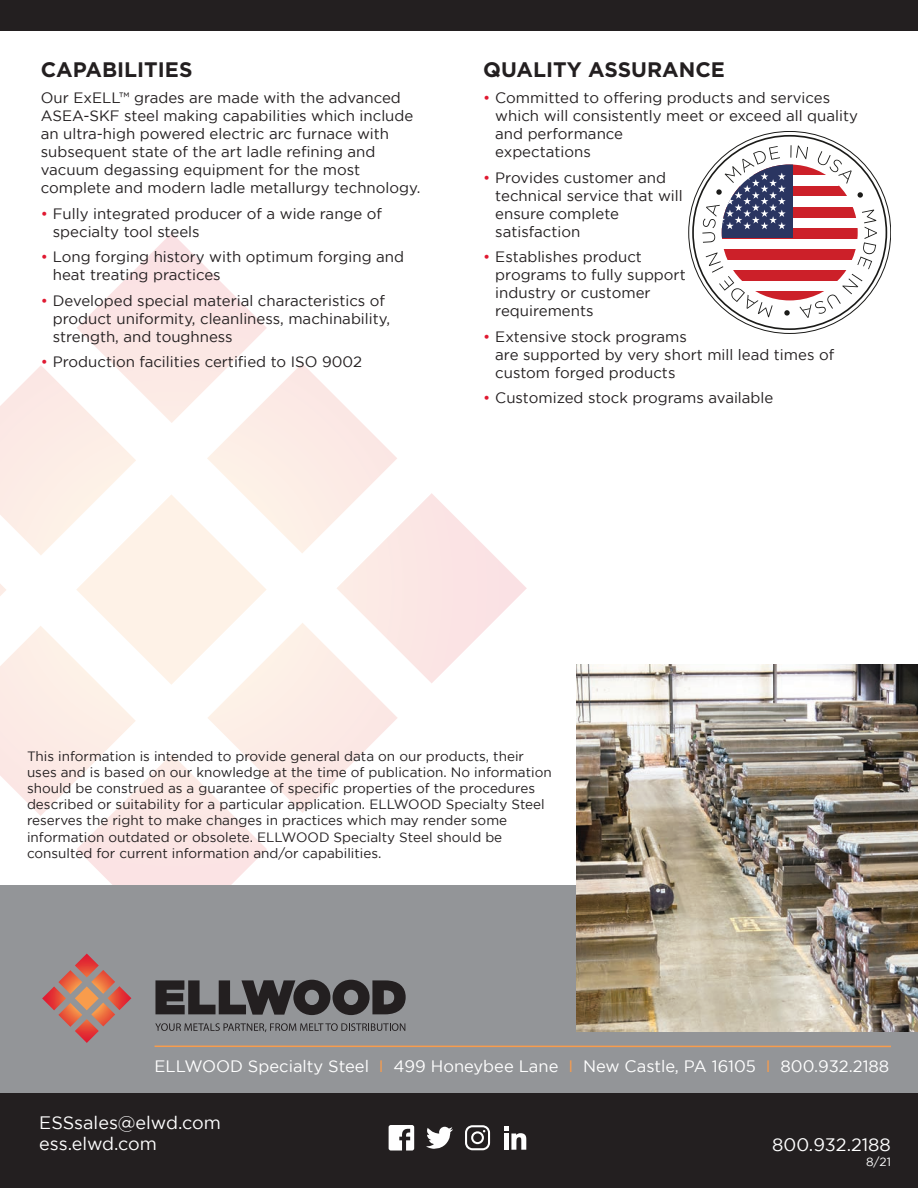
<style>
.page{position:relative;width:918px;height:1188px;background:#fff}
.page>*{position:absolute;margin:0;border:0;box-sizing:border-box;transform-origin:0 0}
.t1{font:700 21px "Gotham";color:#231f20}
.t2{font:18px "Gotham";color:#fff}
.t3{font:16.5px "Gotham";color:#fff}
.t4{font:15px/18px "Gotham";color:#231f20}
.t5{font:13.5px/16.2px "Gotham";color:#231f20}
.t6{font:12px "Gotham";color:#fff}
.s1{color:#e01931}
.s2{color:#f89c4c}
</style>
<div class="page">
<svg style="left:0;top:233px;width:527px;height:652px"></svg>
<div style="left:0;top:0;width:918px;height:30px;background:#231f20"></div>
<svg style="left:689px;top:131px;width:202px;height:202px"></svg>
<svg style="left:702px;top:145px;width:175px;height:173px"></svg>
<div style="left:0;top:885px;width:918px;height:302px;background:#939598"></div>
<hr style="left:155px;top:1046px;width:736px;height:1px;background:#f89c4c">
<svg style="left:155px;top:980px;width:251px;height:35px"></svg>
<svg style="left:42px;top:954px;width:89px;height:89px"></svg>
<svg style="left:155px;top:1023px;width:250px;height:9px"></svg>
<img style="left:577px;top:665px;width:341px;height:366px">
<div style="left:0;top:1093px;width:918px;height:95px;background:#231f20"></div>
<svg style="left:389px;top:1125px;width:25px;height:26px"></svg>
<svg style="left:426px;top:1127px;width:27px;height:22px"></svg>
<svg style="left:465px;top:1125px;width:25px;height:25px"></svg>
<svg style="left:504px;top:1126px;width:22px;height:24px"></svg>
<div style="left:504px;top:1134px;width:5px;height:16px;background:#fff"></div>
<p class="t1" style="left:41px;top:57px;width:153px">CAPABILITIES</p>
<p class="t4" style="left:41px;top:89px;width:374px">Our ExELL™ grades are made with the advanced<br>ASEA-SKF steel making capabilities which include an ultra-high powered electric arc furnace with</p>
<p class="t4" style="left:41px;top:143px;width:336px">subsequent state of the art ladle refining and</p>
<p class="t4" style="left:41px;top:161px;width:321px">vacuum degassing equipment for the most</p>
<p class="t4" style="left:41px;top:179px;width:381px">complete and modern ladle metallurgy technology.</p>
<p class="t4" style="left:41px;top:204px;width:343px"><span class="s1">•</span> Fully integrated producer of a wide range of</p>
<p class="t4" style="left:53px;top:222px;width:148px">specialty tool steels</p>
<p class="t4" style="left:41px;top:248px;width:365px"><span class="s1">•</span> Long forging history with optimum forging and</p>
<p class="t4" style="left:53px;top:266px;width:169px">heat treating practices</p>
<p class="t4" style="left:41px;top:291px;width:346px"><span class="s1">•</span> Developed special material characteristics of</p>
<p class="t4" style="left:53px;top:309px;width:339px">product uniformity, cleanliness, machinability,</p>
<p class="t4" style="left:53px;top:327px;width:181px">strength, and toughness</p>
<p class="t4" style="left:41px;top:353px;width:323px"><span class="s1">•</span> Production facilities certified to ISO 9002</p>
<p class="t1" style="left:483px;top:57px;width:243px">QUALITY ASSURANCE</p>
<p class="t4" style="left:483px;top:89px;width:348px"><span class="s1">•</span> Committed to offering products and services</p>
<p class="t4" style="left:495px;top:107px;width:364px">which will consistently meet or exceed all quality</p>
<p class="t4" style="left:495px;top:125px;width:129px">and performance</p>
<p class="t4" style="left:495px;top:143px;width:97px">expectations</p>
<p class="t4" style="left:483px;top:168px;width:184px"><span class="s1">•</span> Provides customer and</p>
<p class="t4" style="left:495px;top:186px;width:189px">technical service that will</p>
<p class="t4" style="left:495px;top:204px;width:125px">ensure complete</p>
<p class="t4" style="left:495px;top:222px;width:87px">satisfaction</p>
<p class="t4" style="left:483px;top:248px;width:160px"><span class="s1">•</span> Establishes product</p>
<p class="t4" style="left:495px;top:266px;width:192px">programs to fully support</p>
<p class="t4" style="left:495px;top:284px;width:157px">industry or customer</p>
<p class="t4" style="left:495px;top:302px;width:100px">requirements</p>
<p class="t4" style="left:483px;top:327px;width:205px"><span class="s1">•</span> Extensive stock programs</p>
<p class="t4" style="left:495px;top:345px;width:340px">are supported by very short mill lead times of</p>
<p class="t4" style="left:495px;top:363px;width:182px">custom forged products</p>
<p class="t4" style="left:483px;top:389px;width:292px"><span class="s1">•</span> Customized stock programs available</p>
<p class="t5" style="left:27px;top:748px;width:526px">This information is intended to provide general data on our products, their uses and is based on our knowledge at the time of publication. No information should be construed as a guarantee of specific properties of the procedures described or suitability for a particular application. ELLWOOD Specialty Steel reserves the right to make changes in practices which may render some</p>
<p class="t5" style="left:27px;top:829px;width:477px">information outdated or obsolete. ELLWOOD Specialty Steel should be</p>
<p class="t5" style="left:27px;top:845px;width:356px">consulted for current information and/or capabilities.</p>
<p class="t3" style="left:155px;top:1057px;width:736px">ELLWOOD Specialty Steel <span class="s2">I</span> 499 Honeybee Lane <span class="s2">I</span> New Castle, PA 16105 <span class="s2">I</span> 800.932.2188</p>
<p class="t2" style="left:39px;top:1112px;width:183px">ESSsales@elwd.com</p>
<p class="t2" style="left:39px;top:1134px;width:119px">ess.elwd.com</p>
<p class="t2" style="left:772px;top:1134px;width:120px">800.932.2188</p>
<p class="t6" style="left:866px;top:1155px;width:26px">8/21</p>
</div>
